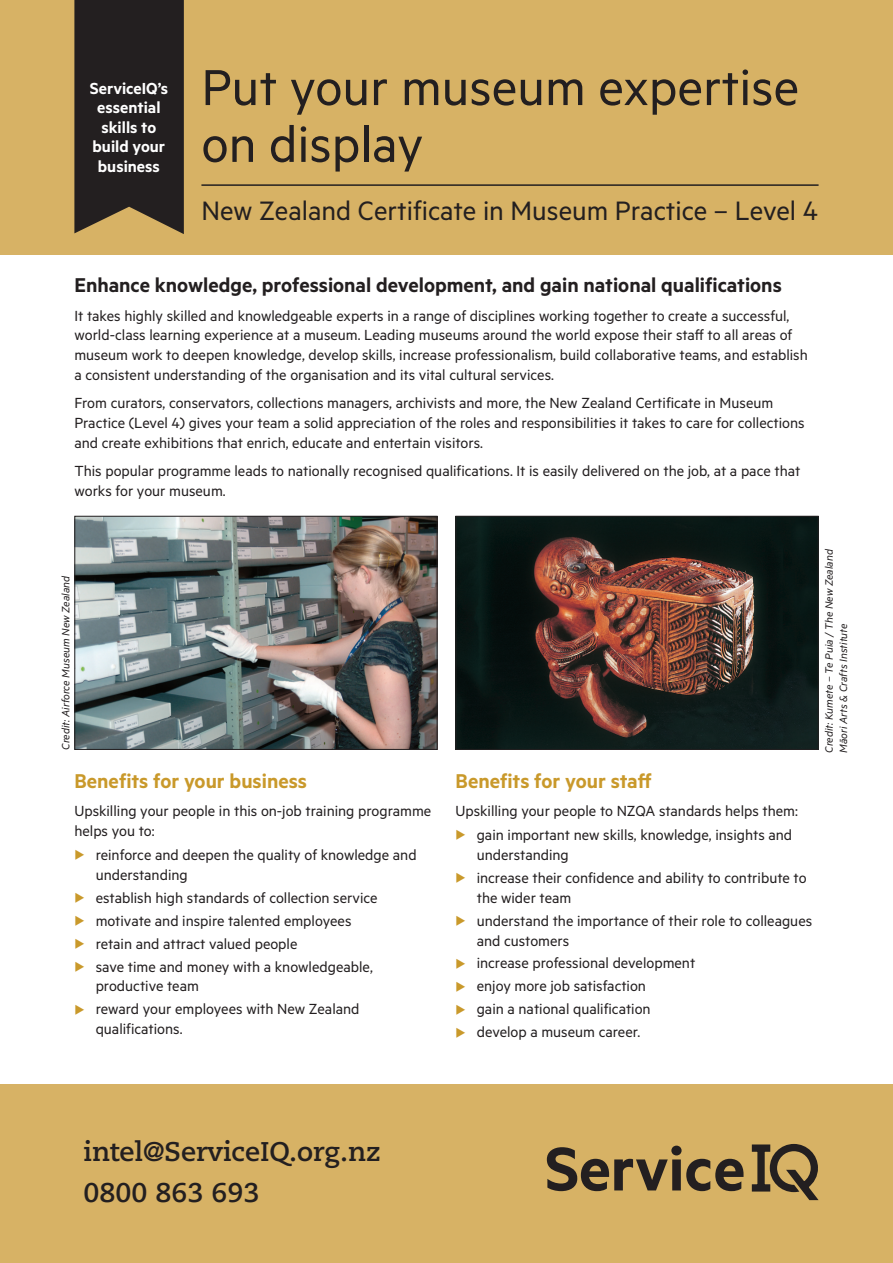
<style>
.page{position:relative;width:893px;height:1263px;background:#fff}
.page>*{position:absolute;margin:0;border:0;box-sizing:border-box;transform-origin:0 0}
.t1{font:56.85px/56.8px "Metric";color:#231f20}
.t2{font:30px "Metric";color:#231f20}
.t3{font:700 27px/41px "Caecilia LT Pro 75";color:#231f20}
.t4{font:600 22.5px "Metric";color:#231f20}
.t5{font:600 22.5px "Metric";color:#c9992b}
.t6{font:600 18px/19.5px "Metric";color:#fff;text-align:center}
.t7{font:16.5px/19.8px "Metric";color:#231f20}
.t8{font:italic 12px/14.4px "Metric";color:#231f20}
.s1{color:#c9992b}
</style>
<div class="page">
<div style="left:0;top:0;width:893px;height:254px;background:#d7b265"></div>
<img style="left:457px;top:518px;width:360px;height:230px">
<div style="left:455px;top:516px;width:364px;height:234px;border:1px solid #231f20"></div>
<img style="left:76px;top:518px;width:359px;height:230px">
<div style="left:74px;top:516px;width:363px;height:234px;border:1px solid #231f20"></div>
<hr style="left:201px;top:184px;width:618px;height:2px;background:#231f20">
<svg style="left:74px;top:0;width:110px;height:234px;background:#2f2824"></svg>
<div style="left:0;top:1084px;width:893px;height:179px;background:#d7b265"></div>
<svg style="left:547px;top:1145px;width:196px;height:46px"></svg>
<svg style="left:751px;top:1143px;width:68px;height:58px"></svg>
<p class="t6" style="left:90px;top:78px;width:80px">ServiceIQ’s essential skills to build your business</p>
<h1 class="t1" style="left:201px;top:57px;width:599px">Put your museum expertise on display</h1>
<h2 class="t2" style="left:201px;top:193px;width:618px">New Zealand Certificate in Museum Practice – Level 4</h2>
<h3 class="t4" style="left:74px;top:272px;width:709px">Enhance knowledge, professional development, and gain national qualifications</h3>
<p class="t7" style="left:74px;top:305px;width:735px">It takes highly skilled and knowledgeable experts in a range of disciplines working together to create a successful, world-class learning experience at a museum. Leading museums around the world expose their staff to all areas of museum work to deepen knowledge, develop skills, increase professionalism, build collaborative teams, and establish a consistent understanding of the organisation and its vital cultural services.</p>
<p class="t7" style="left:74px;top:393px;width:732px">From curators, conservators, collections managers, archivists and more, the New Zealand Certificate in Museum<br>Practice (Level 4) gives your team a solid appreciation of the roles and responsibilities it takes to care for collections and create exhibitions that enrich, educate and entertain visitors.</p>
<p class="t7" style="left:74px;top:461px;width:727px">This popular programme leads to nationally recognised qualifications. It is easily delivered on the job, at a pace that works for your museum.</p>
<p class="t8" style="left:58px;top:750px;width:175px;rotate:-90deg">Credit: Airforce Museum New Zealand</p>
<h3 class="t5" style="left:74px;top:767px;width:234px">Benefits for your business</h3>
<p class="t7" style="left:74px;top:800px;width:358px">Upskilling your people in this on-job training programme helps you to:</p>
<p class="t7" style="left:96px;top:844px;width:322px;text-indent:-21px"><span class="s1">◆</span> reinforce and deepen the quality of knowledge and understanding</p>
<p class="t7" style="left:74px;top:887px;width:305px"><span class="s1">◆</span> establish high standards of collection service</p>
<p class="t7" style="left:74px;top:910px;width:279px"><span class="s1">◆</span> motivate and inspire talented employees</p>
<p class="t7" style="left:74px;top:933px;width:225px"><span class="s1">◆</span> retain and attract valued people</p>
<p class="t7" style="left:96px;top:956px;width:279px;text-indent:-21px"><span class="s1">◆</span> save time and money with a knowledgeable, productive team</p>
<p class="t7" style="left:96px;top:999px;width:265px;text-indent:-21px"><span class="s1">◆</span> reward your employees with New Zealand qualifications.</p>
<h3 class="t5" style="left:455px;top:767px;width:198px">Benefits for your staff</h3>
<p class="t7" style="left:455px;top:800px;width:344px">Upskilling your people to NZQA standards helps them:</p>
<p class="t7" style="left:477px;top:824px;width:317px;text-indent:-21px"><span class="s1">◆</span> gain important new skills, knowledge, insights and understanding</p>
<p class="t7" style="left:477px;top:867px;width:331px;text-indent:-21px"><span class="s1">◆</span> increase their confidence and ability to contribute to the wider team</p>
<p class="t7" style="left:477px;top:910px;width:337px;text-indent:-21px"><span class="s1">◆</span> understand the importance of their role to colleagues and customers</p>
<p class="t7" style="left:455px;top:953px;width:241px"><span class="s1">◆</span> increase professional development</p>
<p class="t7" style="left:455px;top:976px;width:192px"><span class="s1">◆</span> enjoy more job satisfaction</p>
<p class="t7" style="left:455px;top:999px;width:197px"><span class="s1">◆</span> gain a national qualification</p>
<p class="t7" style="left:455px;top:1022px;width:186px"><span class="s1">◆</span> develop a museum career.</p>
<p class="t8" style="left:821px;top:753px;width:205px;rotate:-90deg">Credit: Kumete – Te Puia / The New Zealand<br>Māori Arts &amp; Crafts Institute</p>
<h3 class="t3" style="left:84px;top:1130px;width:298px">intel@ServiceIQ.org.nz<br>0800 863 693</h3>
</div>
